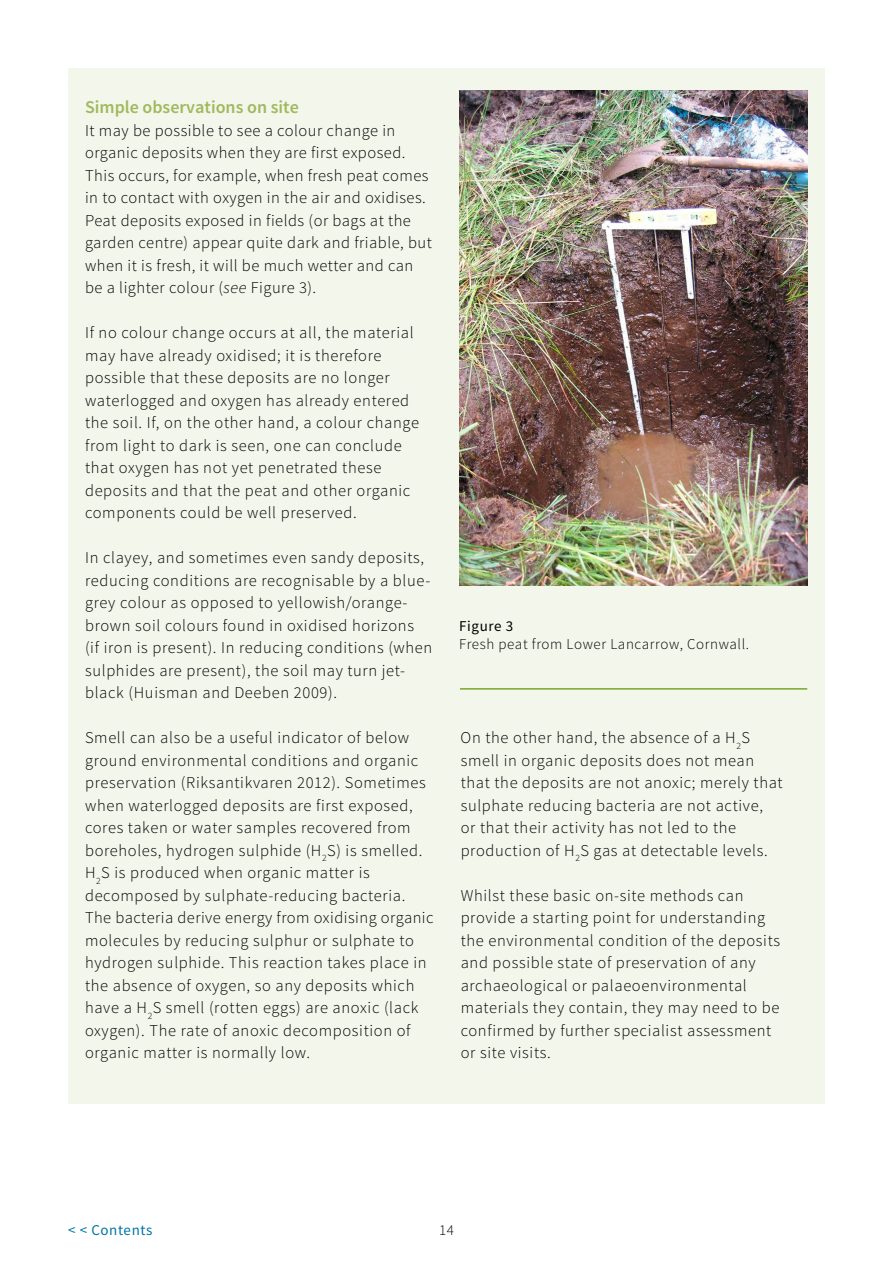
<style>
.page{position:relative;width:893px;height:1263px;background:#fff}
.page>*{position:absolute;margin:0;border:0;box-sizing:border-box;transform-origin:0 0}
.Heading_2{font:600 18px "Source Sans Pro";color:#a0b95e}
.Body_text{font:300 16.5px/22.5px "Source Sans Pro";letter-spacing:.04em;color:#000}
.IMAGE_text{font:300 15px "Source Sans Pro";letter-spacing:.04em;color:#000}
.t1{font:15px "Source Sans Pro";letter-spacing:.04em;color:#0075a7}
.IMAGE_heading{font:15px "Source Sans Pro";letter-spacing:.04em;color:#000}
.s1{font-style:italic}
</style>
<div class="page">
<div style="left:68px;top:68px;width:757px;height:1035px;background:#f3f6eb"></div>
<img style="left:459px;top:91px;width:349px;height:495px">
<hr style="left:460px;top:688px;width:347px;height:2px;background:#79a629">
<p class="Heading_2" style="left:85px;top:96px;width:215px">Simple observations on site</p>
<p class="Body_text" style="left:85px;top:119px;width:348px">It may be possible to see a colour change in organic deposits when they are first exposed.<br>This occurs, for example, when fresh peat comes in to contact with oxygen in the air and oxidises.<br>Peat deposits exposed in fields (or bags at the garden centre) appear quite dark and friable, but when it is fresh, it will be much wetter and can be a lighter colour (<span class="s1">see</span> Figure 3).</p>
<p class="Body_text" style="left:85px;top:321px;width:335px">If no colour change occurs at all, the material may have already oxidised; it is therefore possible that these deposits are no longer waterlogged and oxygen has already entered the soil. If, on the other hand, a colour change from light to dark is seen, one can conclude that oxygen has not yet penetrated these deposits and that the peat and other organic components could be well preserved.</p>
<p class="Body_text" style="left:85px;top:546px;width:349px">In clayey, and sometimes even sandy deposits, reducing conditions are recognisable by a blue&shy;grey colour as opposed to yellowish/orange&shy;brown soil colours found in oxidised horizons<br>(if iron is present). In reducing conditions (when sulphides are present), the soil may turn jet&shy;black (Huisman and Deeben 2009).</p>
<p class="Body_text" style="left:85px;top:727px;width:350px">Smell can also be a useful indicator of below ground environmental conditions and organic preservation (Riksantikvaren 2012). Sometimes when waterlogged deposits are first exposed, cores taken or water samples recovered from boreholes, hydrogen sulphide (H<sub>2</sub>S) is smelled.<br>H<sub>2</sub>S is produced when organic matter is decomposed by sulphate-reducing bacteria.<br>The bacteria derive energy from oxidising organic molecules by reducing sulphur or sulphate to hydrogen sulphide. This reaction takes place in the absence of oxygen, so any deposits which have a H<sub>2</sub>S smell (rotten eggs) are anoxic (lack oxygen). The rate of anoxic decomposition of organic matter is normally low.</p>
<p class="IMAGE_heading" style="left:459px;top:616px;width:55px">Figure 3</p>
<p class="IMAGE_text" style="left:459px;top:634px;width:291px">Fresh peat from Lower Lancarrow, Cornwall.</p>
<p class="Body_text" style="left:461px;top:726px;width:324px">On the other hand, the absence of a H<sub>2</sub>S smell in organic deposits does not mean that the deposits are not anoxic; merely that sulphate reducing bacteria are not active,<br>or that their activity has not led to the production of H<sub>2</sub>S gas at detectable levels.</p>
<p class="Body_text" style="left:461px;top:884px;width:321px">Whilst these basic on-site methods can provide a starting point for understanding the environmental condition of the deposits and possible state of preservation of any archaeological or palaeoenvironmental materials they contain, they may need to be confirmed by further specialist assessment or site visits.</p>
<p class="t1" style="left:68px;top:1220px;width:86px">&lt; &lt; Contents</p>
<p class="IMAGE_text" style="left:439px;top:1220px;width:16px">14</p>
</div>
